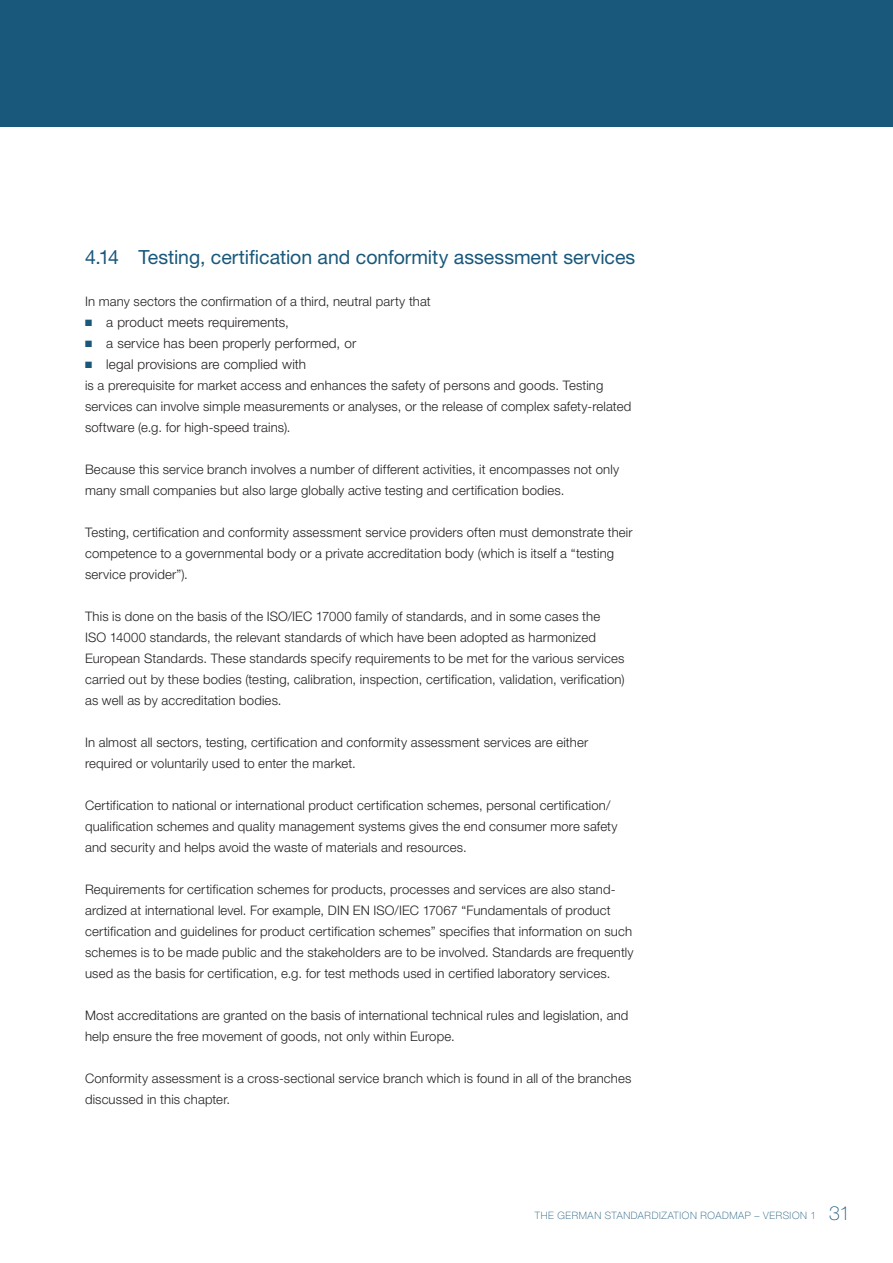
<style>
.page{position:relative;width:893px;height:1263px;background:#fff}
.page>*{position:absolute;margin:0;border:0;box-sizing:border-box;transform-origin:0 0}
.Headline_Copytext{font:19.5px "Helvetica Neue LT Pro";color:#19587b}
.t1{font:300 13.5px "Helvetica Neue LT Pro";letter-spacing:.01em;color:#231f20}
.Copytext{font:300 13.2px/21px "Helvetica Neue LT Pro";letter-spacing:.01em;color:#231f20}
.Copytext_ohne_LZ{font:300 13.2px "Helvetica Neue LT Pro";letter-spacing:.01em;color:#231f20}
.t2{font:100 10.2px "Helvetica Neue LT Pro";letter-spacing:.065em;color:#19587b}
.s1{color:#19587b}
.s2{font-family:"Helvetica Neue";font-size:19.5px}
</style>
<div class="page">
<div style="left:0;top:0;width:893px;height:126px;background:#19587b"></div>
<p class="Headline_Copytext" style="left:85px;top:245px;width:552px">4.14 Testing, certification and conformity assessment services</p>
<p class="Copytext_ohne_LZ" style="left:85px;top:293px;width:347px">In many sectors the confirmation of a third, neutral party that</p>
<p class="t1" style="left:85px;top:314px;width:205px"><span class="s1">■</span> a product meets requirements,</p>
<p class="t1" style="left:85px;top:335px;width:273px"><span class="s1">■</span> a service has been properly performed, or</p>
<p class="t1" style="left:85px;top:356px;width:223px"><span class="s1">■</span> legal provisions are complied with</p>
<p class="Copytext" style="left:85px;top:375px;width:548px">is a prerequisite for market access and enhances the safety of persons and goods. Testing services can involve simple measurements or analyses, or the release of complex safety-related software (e.g. for high-speed trains).</p>
<p class="Copytext" style="left:85px;top:459px;width:536px">Because this service branch involves a number of different activities, it encompasses not only many small companies but also large globally active testing and certification bodies.</p>
<p class="Copytext" style="left:85px;top:522px;width:549px">Testing, certification and conformity assessment service providers often must demonstrate their competence to a governmental body or a private accreditation body (which is itself a “testing service provider”).</p>
<p class="Copytext" style="left:85px;top:606px;width:541px">This is done on the basis of the ISO/IEC 17000 family of standards, and in some cases the ISO 14000 standards, the relevant standards of which have been adopted as harmonized European Standards. These standards specify requirements to be met for the various services carried out by these bodies (testing, calibration, inspection, certification, validation, verification) as well as by accreditation bodies.</p>
<p class="Copytext" style="left:85px;top:732px;width:505px">In almost all sectors, testing, certification and conformity assessment services are either required or voluntarily used to enter the market.</p>
<p class="Copytext" style="left:85px;top:795px;width:534px">Certification to national or international product certification schemes, personal certification/ qualification schemes and quality management systems gives the end consumer more safety and security and helps avoid the waste of materials and resources.</p>
<p class="Copytext" style="left:85px;top:879px;width:550px">Requirements for certification schemes for products, processes and services are also stand&shy;ardized at international level. For example, DIN EN ISO/IEC 17067 “Fundamentals of product certification and guidelines for product certification schemes” specifies that information on such schemes is to be made public and the stakeholders are to be involved. Standards are frequently used as the basis for certification, e.g. for test methods used in certified laboratory services.</p>
<p class="Copytext" style="left:85px;top:1005px;width:545px">Most accreditations are granted on the basis of international technical rules and legislation, and help ensure the free movement of goods, not only within Europe.</p>
<p class="Copytext" style="left:85px;top:1068px;width:548px">Conformity assessment is a cross-sectional service branch which is found in all of the branches discussed in this chapter.</p>
<p class="t2" style="left:535px;top:1209px;width:317px">THE GERMAN STANDARDIZATION ROADMAP – VERSION 1 <span class="s2">31</span></p>
</div>
